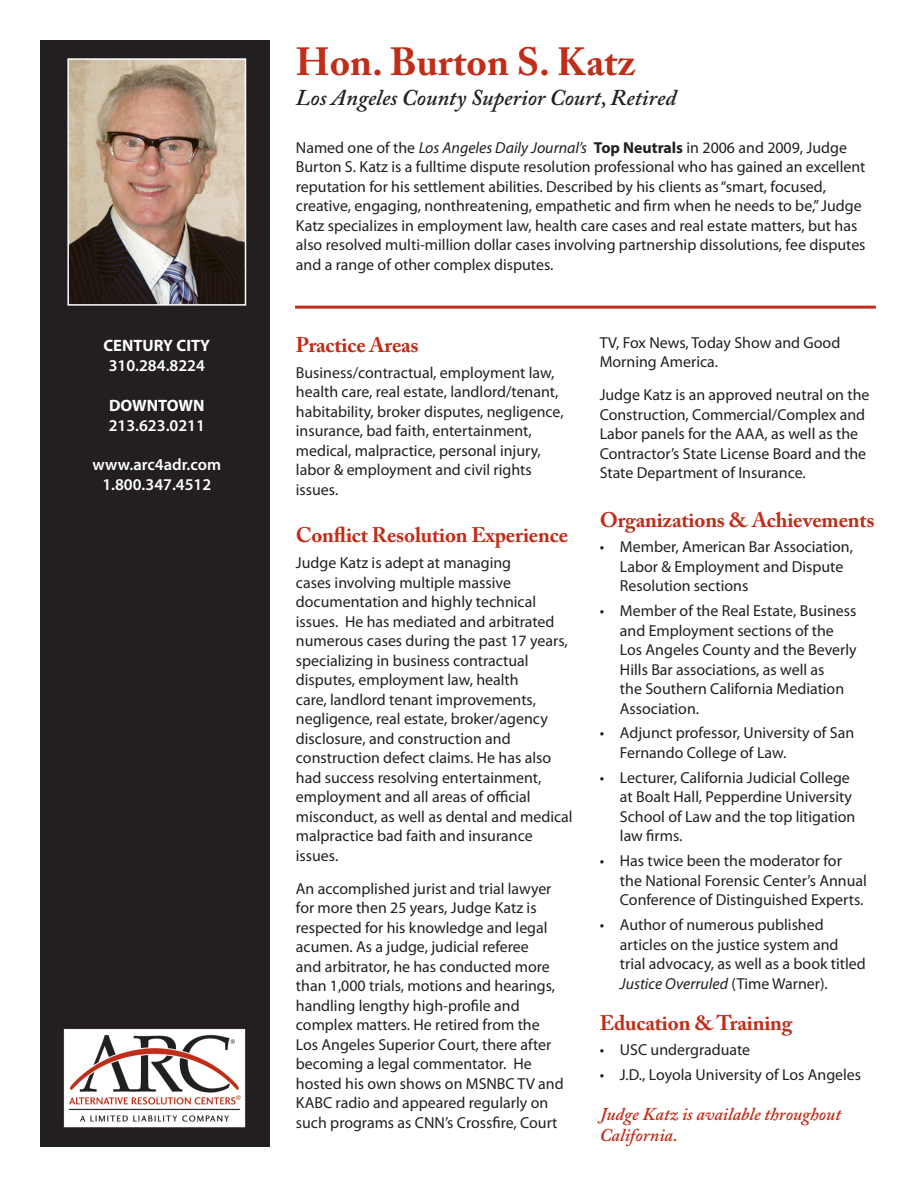
<style>
.page{position:relative;width:918px;height:1188px;background:#fff}
.page>*{position:absolute;margin:0;border:0;box-sizing:border-box;transform-origin:0 0}
.t1{font:700 39px "Adobe Caslon Pro";color:#c02d19}
.t2{font:italic 600 22.5px "Adobe Caslon Pro";color:#231f20}
.t3{font:700 21px "Adobe Caslon Pro";letter-spacing:-.01em;color:#c02d19}
.t4{font:italic 600 18px/21px "Adobe Caslon Pro";color:#c02d19}
.t5{font:600 16.5px/19.8px "Myriad Pro";color:#fff;text-align:center}
.t6{font:700 16.5px "Myriad Pro";color:#fff}
.t7{font:15.9px/19.5px "Myriad Pro";color:#231f20}
.s1{font-style:italic}
.s2{font-weight:700}
</style>
<div class="page">
<div style="left:40px;top:40px;width:230px;height:1108px;background:#231f20"></div>
<hr style="left:295px;top:306px;width:581px;height:3px;background:#c02d19">
<img style="left:70px;top:61px;width:173px;height:242px">
<div style="left:67px;top:58px;width:179px;height:248px;border:2px solid #fff"></div>
<img style="left:64px;top:1028px;width:182px;height:100px">
<p class="t6" style="left:103px;top:335px;width:108px">CENTURY CITY</p>
<p class="t5" style="left:109px;top:355px;width:98px">310.284.8224</p>
<p class="t6" style="left:109px;top:395px;width:97px">DOWNTOWN</p>
<p class="t5" style="left:109px;top:415px;width:98px">213.623.0211</p>
<p class="t5" style="left:93px;top:454px;width:130px">www.arc4adr.com<br>1.800.347.4512</p>
<h1 class="t1" style="left:296px;top:39px;width:341px">Hon. Burton S. Katz</h1>
<h2 class="t2" style="left:296px;top:84px;width:382px">Los Angeles County Superior Court, Retired</h2>
<p class="t7" style="left:296px;top:137px;width:571px">Named one of the <span class="s1">Los Angeles Daily Journal’s</span> <span class="s2">Top Neutrals</span> in 2006 and 2009, Judge Burton S. Katz is a fulltime dispute resolution professional who has gained an excellent reputation for his settlement abilities. Described by his clients as “smart, focused, creative, engaging, nonthreatening, empathetic and firm when he needs to be,” Judge Katz specializes in employment law, health care cases and real estate matters, but has also resolved multi-million dollar cases involving partnership dissolutions, fee disputes and a range of other complex disputes.</p>
<h3 class="t3" style="left:296px;top:332px;width:124px">Practice Areas</h3>
<p class="t7" style="left:296px;top:362px;width:269px">Business/contractual, employment law, health care, real estate, landlord/tenant, habitability, broker disputes, negligence, insurance, bad faith, entertainment, medical, malpractice, personal injury, labor &amp; employment and civil rights issues.</p>
<h3 class="t3" style="left:296px;top:523px;width:274px">Conflict Resolution Experience</h3>
<p class="t7" style="left:296px;top:553px;width:278px">Judge Katz is adept at managing<br>cases involving multiple massive documentation and highly technical issues. He has mediated and arbitrated numerous cases during the past 17 years, specializing in business contractual disputes, employment law, health<br>care, landlord tenant improvements, negligence, real estate, broker/agency disclosure, and construction and construction defect claims. He has also had success resolving entertainment, employment and all areas of official misconduct, as well as dental and medical malpractice bad faith and insurance issues.</p>
<p class="t7" style="left:296px;top:878px;width:269px">An accomplished jurist and trial lawyer for more then 25 years, Judge Katz is respected for his knowledge and legal acumen. As a judge, judicial referee<br>and arbitrator, he has conducted more than 1,000 trials, motions and hearings, handling lengthy high-profile and complex matters. He retired from the Los Angeles Superior Court, there after becoming a legal commentator. He hosted his own shows on MSNBC TV and KABC radio and appeared regularly on such programs as CNN’s Crossfire, Court</p>
<p class="t7" style="left:600px;top:333px;width:242px">TV, Fox News, Today Show and Good<br>Morning America.</p>
<p class="t7" style="left:600px;top:385px;width:271px">Judge Katz is an approved neutral on the Construction, Commercial/Complex and Labor panels for the AAA, as well as the Contractor’s State License Board and the State Department of Insurance.</p>
<h3 class="t3" style="left:600px;top:508px;width:277px">Organizations &amp; Achievements</h3>
<p class="t7" style="left:620px;top:537px;width:235px;text-indent:-20px">• Member, American Bar Association,<br>Labor &amp; Employment and Dispute<br>Resolution sections</p>
<p class="t7" style="left:620px;top:601px;width:238px;text-indent:-20px">• Member of the Real Estate, Business and Employment sections of the<br>Los Angeles County and the Beverly<br>Hills Bar associations, as well as<br>the Southern California Mediation<br>Association.</p>
<p class="t7" style="left:620px;top:723px;width:236px;text-indent:-20px">• Adjunct professor, University of San<br>Fernando College of Law.</p>
<p class="t7" style="left:620px;top:768px;width:237px;text-indent:-20px">• Lecturer, California Judicial College at Boalt Hall, Pepperdine University<br>School of Law and the top litigation law firms.</p>
<p class="t7" style="left:620px;top:851px;width:249px;text-indent:-20px">• Has twice been the moderator for the National Forensic Center’s Annual<br>Conference of Distinguished Experts.</p>
<p class="t7" style="left:620px;top:915px;width:247px;text-indent:-20px">• Author of numerous published articles on the justice system and trial advocacy, as well as a book titled <span class="s1">Justice Overruled</span> (Time Warner).</p>
<h3 class="t3" style="left:600px;top:1011px;width:194px">Education &amp; Training</h3>
<p class="t7" style="left:600px;top:1040px;width:152px">• USC undergraduate</p>
<p class="t7" style="left:600px;top:1065px;width:263px">• J.D., Loyola University of Los Angeles</p>
<p class="t4" style="left:600px;top:1104px;width:243px">Judge Katz is available throughout<br>California.</p>
</div>
